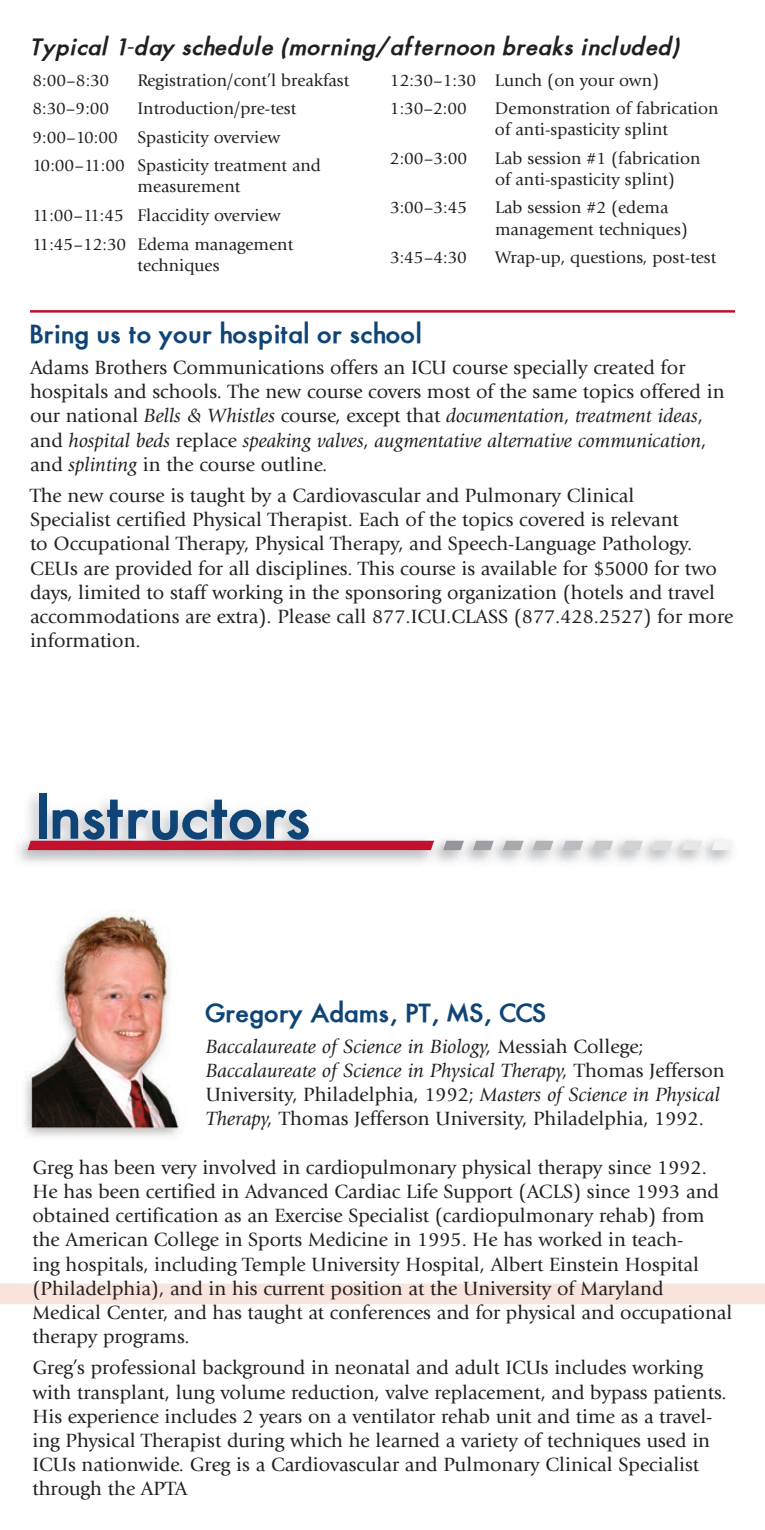
<style>
.page{position:relative;width:765px;height:1530px;background:#fff}
.page>*{position:absolute;margin:0;border:0;box-sizing:border-box;transform-origin:0 0}
.t1{font:700 25px "Fusi";color:#0f4476}
.t2{font:italic 700 22.5px "Fusi";color:#231f20}
.t3{font:20px/24px "Giovanni";color:#231f20}
.t4{font:italic 20px/24px "Giovanni";color:#231f20}
.t5{font:17.5px/28.5px "Giovanni";color:#231f20}
.s1{font-style:italic}
.s2{font-style:normal}
</style>
<div class="page">
<svg style="left:0;top:1283px;width:765px;height:22px;background:#f8e4df"></svg>
<hr style="left:30px;top:310px;width:705px;height:3px;background:#c3102f">
<svg style="left:712px;top:841px;width:21px;height:9px"></svg>
<svg style="left:682px;top:841px;width:21px;height:9px"></svg>
<svg style="left:652px;top:841px;width:21px;height:9px"></svg>
<svg style="left:622px;top:841px;width:21px;height:9px"></svg>
<svg style="left:592px;top:841px;width:21px;height:9px"></svg>
<svg style="left:563px;top:841px;width:20px;height:9px"></svg>
<svg style="left:533px;top:841px;width:20px;height:9px"></svg>
<svg style="left:503px;top:841px;width:21px;height:9px"></svg>
<svg style="left:473px;top:841px;width:21px;height:9px"></svg>
<svg style="left:443px;top:841px;width:21px;height:9px"></svg>
<div style="left:39px;top:793px;width:8px;height:46px;background:#0f4476"></div>
<svg style="left:28px;top:800px;width:406px;height:50px"></svg>
<img style="left:24px;top:909px;width:156px;height:228px">
<p class="t2" style="left:30px;top:32px;width:651px">Typical 1-day schedule (morning/afternoon breaks included)</p>
<p class="t5" style="left:32px;top:66px;width:78px">8:00–8:30</p>
<p class="t5" style="left:138px;top:66px;width:213px">Registration/cont’l breakfast</p>
<p class="t5" style="left:32px;top:94px;width:78px">8:30–9:00</p>
<p class="t5" style="left:32px;top:94px;width:290px;text-indent:105px">Introduction/pre-test<br>9:00–10:00 Spasticity overview<br>10:00–11:00 Spasticity treatment and</p>
<p class="t5" style="left:32px;top:173px;width:262px;text-indent:105px">measurement<br>11:00–11:45 Flaccidity overview<br>11:45–12:30 Edema management</p>
<p class="t5" style="left:138px;top:251px;width:84px">techniques</p>
<p class="t5" style="left:390px;top:66px;width:271px">12:30–1:30 Lunch (on your own)<br>1:30–2:00</p>
<p class="t5" style="left:495px;top:98px;width:225px;line-height:21px">Demonstration of fabrication of anti-spasticity splint</p>
<p class="t5" style="left:390px;top:144px;width:79px">2:00–3:00</p>
<p class="t5" style="left:495px;top:148px;width:207px;line-height:21px">Lab session #1 (fabrication of anti-spasticity splint)</p>
<p class="t5" style="left:390px;top:194px;width:79px">3:00–3:45</p>
<p class="t5" style="left:495px;top:197px;width:194px;line-height:21px">Lab session #2 (edema management techniques)</p>
<p class="t5" style="left:390px;top:243px;width:78px">3:45–4:30</p>
<p class="t5" style="left:495px;top:243px;width:223px">Wrap-up, questions, post-test</p>
<p class="t1" style="left:30px;top:318px;width:394px">Bring us to your hospital or school</p>
<p class="t3" style="left:30px;top:356px;width:696px">Adams Brothers Communications offers an ICU course specially created for hospitals and schools. The new course covers most of the same topics offered in our national <span class="s1">Bells &amp; Whistles</span> course, except that <span class="s1">documentation</span>, <span class="s1">treatment ideas</span>, and <span class="s1">hospital beds</span> replace <span class="s1">speaking valves</span>, <span class="s1">augmentative alternative communication</span>, and <span class="s1">splinting</span> in the course outline.</p>
<p class="t3" style="left:30px;top:484px;width:705px">The new course is taught by a Cardiovascular and Pulmonary Clinical<br>Specialist certified Physical Therapist. Each of the topics covered is relevant<br>to Occupational Therapy, Physical Therapy, and Speech-Language Pathology.<br>CEUs are provided for all disciplines. This course is available for $5000 for two days, limited to staff working in the sponsoring organization (hotels and travel accommodations are extra). Please call 877.ICU.CLASS (877.428.2527) for more information.</p>
<p class="t1" style="left:206px;top:997px;width:343px">Gregory Adams, PT, MS, CCS</p>
<p class="t4" style="left:206px;top:1035px;width:521px">Baccalaureate of Science in Biology, <span class="s2">Messiah College; </span>Baccalaureate of Science in Physical Therapy, <span class="s2">Thomas Jefferson University, Philadelphia, 1992;</span> Masters of Science in Physical Therapy, <span class="s2">Thomas Jefferson University, Philadelphia, 1992.</span></p>
<p class="t3" style="left:32px;top:1156px;width:701px">Greg has been very involved in cardiopulmonary physical therapy since 1992.<br>He has been certified in Advanced Cardiac Life Support (ACLS) since 1993 and obtained certification as an Exercise Specialist (cardiopulmonary rehab) from the American College in Sports Medicine in 1995. He has worked in teach-<br>ing hospitals, including Temple University Hospital, Albert Einstein Hospital (Philadelphia), and in his current position at the University of Maryland Medical Center, and has taught at conferences and for physical and occupational therapy programs.</p>
<p class="t3" style="left:33px;top:1356px;width:696px">Greg’s professional background in neonatal and adult ICUs includes working with transplant, lung volume reduction, valve replacement, and bypass patients.<br>His experience includes 2 years on a ventilator rehab unit and time as a travel&shy;ing Physical Therapist during which he learned a variety of techniques used in ICUs nationwide. Greg is a Cardiovascular and Pulmonary Clinical Specialist through the APTA</p>
</div>
